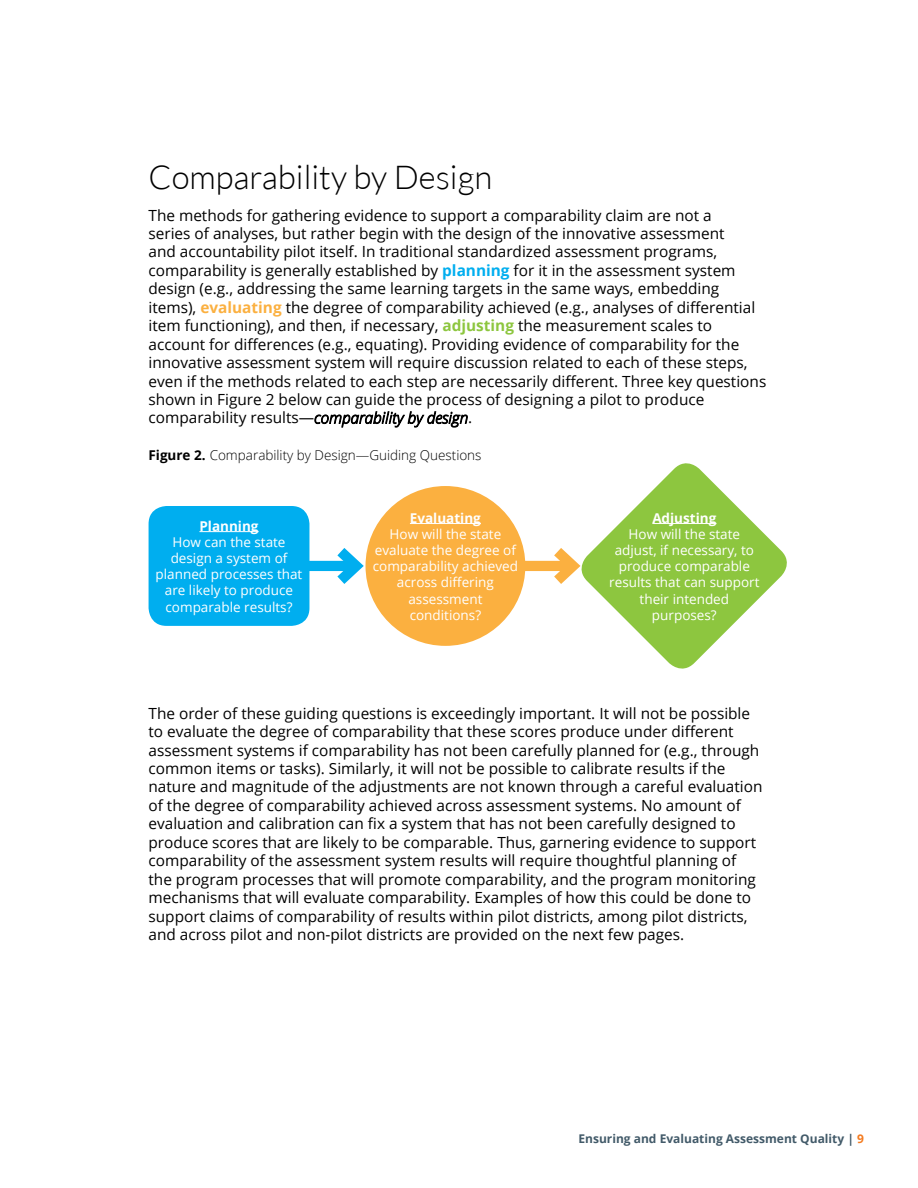
<style>
.page{position:relative;width:918px;height:1188px;background:#fff}
.page>*{position:absolute;margin:0;border:0;box-sizing:border-box;transform-origin:0 0}
.t1{font:300 33px "Lato";color:#000}
.t2{font:15.3px/18.5px "Open Sans";color:#000}
.t3{font:13.5px/16.2px "Open Sans";color:#fff;text-align:center}
.t4{font:300 13.5px "Open Sans";color:#000}
.t5{font:700 13.5px "Open Sans";color:#fff}
.t6{font:700 12px "Open Sans";color:#425a69}
.s1{font-weight:700;color:#00aeef}
.s2{font-weight:700;color:#fbb040}
.s3{font-weight:700;color:#8dc63f}
.s4{font-weight:300;font-style:italic}
.s5{font-weight:700}
.s6{color:#f47b20}
</style>
<div class="page">
<svg style="left:314px;top:411px;width:154px;height:17px"></svg>
<div style="left:149px;top:506px;width:160px;height:120px;background:#00aeef;border-radius:18px"></div>
<svg style="left:588px;top:463px;width:199px;height:206px;fill:#8dc63f"></svg>
<hr style="left:199px;top:531px;width:60px;height:1px;background:#fff">
<hr style="left:652px;top:523px;width:64px;height:1px;background:#fff">
<div style="left:366px;top:486px;width:159px;height:160px;background:#fbb040;border-radius:50%"></div>
<hr style="left:410px;top:523px;width:71px;height:1px;background:#fff">
<div style="left:307px;top:561px;width:49px;height:10px;background:#00aeef"></div>
<svg style="left:326px;top:537px;width:45px;height:58px"></svg>
<div style="left:524px;top:561px;width:49px;height:10px;background:#fbb040"></div>
<svg style="left:543px;top:548px;width:45px;height:36px"></svg>
<h1 class="t1" style="left:148px;top:159px;width:345px">Comparability by Design</h1>
<p class="t2" style="left:148px;top:205px;width:619px">The methods for gathering evidence to support a comparability claim are not a<br>series of analyses, but rather begin with the design of the innovative assessment<br>and accountability pilot itself. In traditional standardized assessment programs, comparability is generally established by <span class="s1">planning</span> for it in the assessment system design (e.g., addressing the same learning targets in the same ways, embedding items), <span class="s2">evaluating</span> the degree of comparability achieved (e.g., analyses of differential item functioning), and then, if necessary, <span class="s3">adjusting</span> the measurement scales to account for differences (e.g., equating). Providing evidence of comparability for the innovative assessment system will require discussion related to each of these steps, even if the methods related to each step are necessarily different. Three key questions shown in Figure 2 below can guide the process of designing a pilot to produce comparability results—<span class="s4">comparability by design</span>.</p>
<p class="t4" style="left:148px;top:446px;width:335px"><span class="s5">Figure 2.</span> Comparability by Design—Guiding Questions</p>
<p class="t5" style="left:199px;top:516px;width:61px">Planning</p>
<p class="t3" style="left:156px;top:533px;width:148px">How can the state design a system of planned processes that are likely to produce comparable results?</p>
<p class="t5" style="left:410px;top:508px;width:73px">Evaluating</p>
<p class="t3" style="left:373px;top:525px;width:147px">How will the state evaluate the degree of comparability achieved across differing assessment conditions?</p>
<p class="t5" style="left:652px;top:508px;width:66px">Adjusting</p>
<p class="t3" style="left:609px;top:525px;width:152px">How will the state adjust, if necessary, to produce comparable results that can support their intended purposes?</p>
<p class="t2" style="left:148px;top:703px;width:616px">The order of these guiding questions is exceedingly important. It will not be possible to evaluate the degree of comparability that these scores produce under different assessment systems if comparability has not been carefully planned for (e.g., through common items or tasks). Similarly, it will not be possible to calibrate results if the nature and magnitude of the adjustments are not known through a careful evaluation of the degree of comparability achieved across assessment systems. No amount of evaluation and calibration can fix a system that has not been carefully designed to produce scores that are likely to be comparable. Thus, garnering evidence to support comparability of the assessment system results will require thoughtful planning of the program processes that will promote comparability, and the program monitoring mechanisms that will evaluate comparability. Examples of how this could be done to support claims of comparability of results within pilot districts, among pilot districts, and across pilot and non-pilot districts are provided on the next few pages.</p>
<p class="t6" style="left:579px;top:1130px;width:287px">Ensuring and Evaluating Assessment Quality | <span class="s6">9</span></p>
</div>
